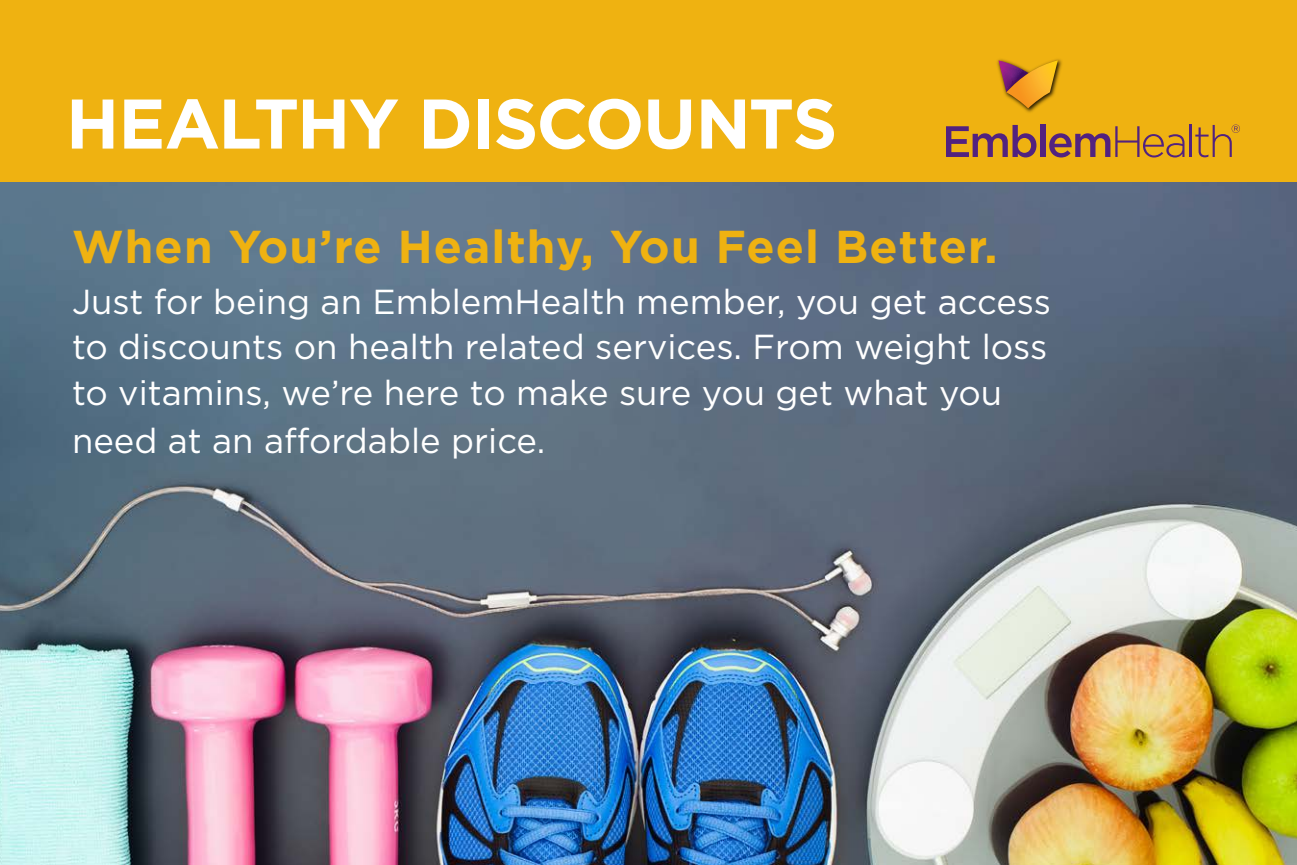
<style>
.page{position:relative;width:1297px;height:865px;background:#fff}
.page>*{position:absolute;margin:0;border:0;box-sizing:border-box;transform-origin:0 0}
.t1{font:700 70px "Gotham";letter-spacing:-.02em;color:#fff}
.t2{font:700 46px "Gotham";letter-spacing:.025em;color:#efb211}
.t3{font:34.6px/46.4px "Gotham";color:#fff}
</style>
<div class="page">
<img style="left:0;top:182px;width:1296px;height:682px">
<div style="left:0;top:0;width:1296px;height:182px;background:#efb211"></div>
<img style="left:997px;top:59px;width:65px;height:54px">
<svg style="left:998px;top:60px;width:59px;height:48px"></svg>
<svg style="left:946px;top:125px;width:90px;height:32px"></svg>
<div style="left:1039px;top:125px;width:6px;height:32px;background:#52227f"></div>
<svg style="left:1049px;top:126px;width:135px;height:31px"></svg>
<hr style="left:1188px;top:125px;width:3px;height:32px;background:#52227f">
<svg style="left:1195px;top:124px;width:44px;height:33px"></svg>
<p class="t1" style="left:66px;top:83px;width:772px">HEALTHY DISCOUNTS</p>
<p class="t2" style="left:72px;top:220px;width:926px">When You’re Healthy, You Feel Better.</p>
<p class="t3" style="left:72px;top:277px;width:980px">Just for being an EmblemHealth member, you get access to discounts on health related services. From weight loss to vitamins, we’re here to make sure you get what you need at an affordable price.</p>
</div>
